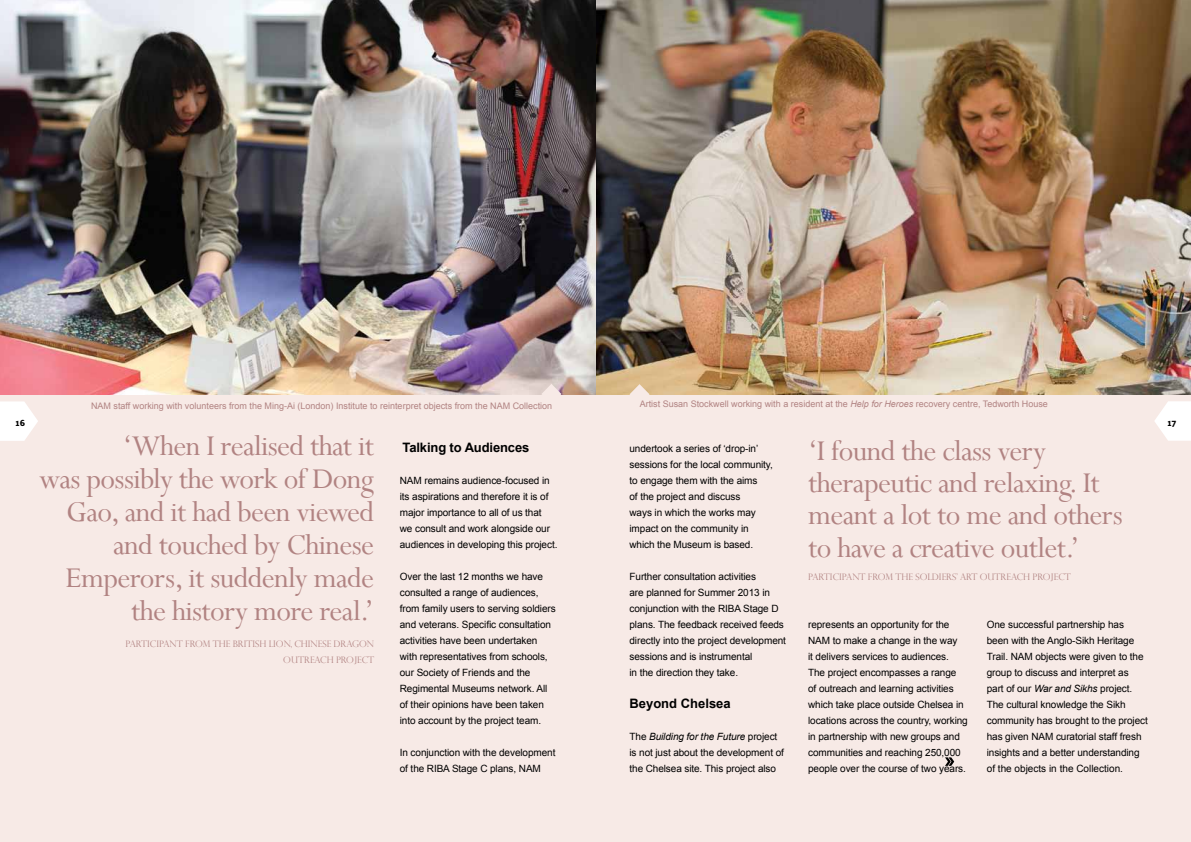
<style>
.page{position:relative;width:1191px;height:842px;background:#f7eae6}
.page>*{position:absolute;margin:0;border:0;box-sizing:border-box;transform-origin:0 0}
.t1{font:32px/33px "Perpetua";letter-spacing:-.02em;color:#b18382;text-align:right}
.t2{font:700 13px "Arial";letter-spacing:-.01em;color:#000}
.t3{font:700 12px "Surface";color:#000}
.t4{font:10px/16px "Arial";letter-spacing:-.01em;color:#000}
.t5{font:9px "Arial";color:#b18382}
.t6{font:300 9px "Perpetua Titling MT Std";color:#b18382}
.s1{font-style:italic}
</style>
<div class="page">
<img style="left:0;top:0;width:1191px;height:394px">
<svg style="left:629px;top:384px;width:20px;height:11px"></svg>
<svg style="left:945px;top:757px;width:9px;height:9px"></svg>
<svg style="left:43px;top:21px;width:10px;height:9px"></svg>
<svg style="left:541px;top:384px;width:20px;height:11px"></svg>
<svg style="left:0;top:401px;width:38px;height:40px"></svg>
<svg style="left:1155px;top:401px;width:36px;height:40px"></svg>
<p class="t3" style="left:16px;top:417px;width:11px">16</p>
<p class="t5" style="left:91px;top:400px;width:462px">NAM staff working with volunteers from the Ming-Ai (London) Institute to reinterpret objects from the NAM Collection</p>
<p class="t5" style="left:640px;top:398px;width:410px">Artist Susan Stockwell working with a resident at the <span class="s1">Help for Heroes</span> recovery centre, Tedworth House</p>
<p class="t4" style="left:629px;top:440px;width:145px">undertook a series of ‘drop-in’ sessions for the local community, to engage them with the aims<br>of the project and discuss<br>ways in which the works may impact on the community in which the Museum is based.</p>
<p class="t4" style="left:629px;top:568px;width:158px">Further consultation activities<br>are planned for Summer 2013 in conjunction with the RIBA Stage D plans. The feedback received feeds directly into the project development sessions and is instrumental<br>in the direction they take.</p>
<h2 class="t2" style="left:629px;top:695px;width:103px">Beyond Chelsea</h2>
<p class="t4" style="left:629px;top:728px;width:156px">The <span class="s1">Building for the Future</span> project is not just about the development of the Chelsea site. This project also</p>
<h1 class="t1" style="left:39px;top:428px;width:336px">‘When I realised that it<br>was possibly the work of Dong<br>Gao, and it had been viewed and touched by Chinese<br>Emperors, it suddenly made the history more real.’</h1>
<p class="t6" style="left:125px;top:638px;width:7px">PART</p>
<p class="t6" style="left:147px;top:638px;width:24px">ICIPANT</p>
<p class="t6" style="left:185px;top:638px;width:13px">FROM</p>
<p class="t6" style="left:213px;top:638px;width:104px">THE BRITISH LION, CHINESE</p>
<p class="t6" style="left:333px;top:638px;width:8px">DRA</p>
<p class="t6" style="left:352px;top:638px;width:16px">GON</p>
<p class="t6" style="left:283px;top:654px;width:22px">OUTREAC</p>
<p class="t6" style="left:327px;top:654px;width:21px">H PROJECT</p>
<h1 class="t1" style="left:808px;top:434px;width:316px;line-height:32.3px;text-align:left">‘I found the class very therapeutic and relaxing. It meant a lot to me and others to have a creative outlet.’</h1>
<p class="t6" style="left:808px;top:571px;width:7px">PART</p>
<p class="t6" style="left:830px;top:571px;width:24px">ICIPANT</p>
<p class="t6" style="left:868px;top:571px;width:13px">FROM</p>
<p class="t6" style="left:895px;top:571px;width:106px">THE SOLDIERS’ ART OUTREAC</p>
<p class="t6" style="left:1023px;top:571px;width:21px">H PROJECT</p>
<h2 class="t2" style="left:402px;top:439px;width:128px">Talking to Audiences</h2>
<p class="t4" style="left:400px;top:472px;width:157px">NAM remains audience-focused in its aspirations and therefore it is of major importance to all of us that we consult and work alongside our audiences in developing this project.</p>
<p class="t4" style="left:400px;top:568px;width:157px">Over the last 12 months we have consulted a range of audiences, from family users to serving soldiers and veterans. Specific consultation activities have been undertaken with representatives from schools, our Society of Friends and the Regimental Museums network. All of their opinions have been taken into account by the project team.</p>
<p class="t4" style="left:400px;top:744px;width:157px">In conjunction with the development of the RIBA Stage C plans, NAM</p>
<p class="t4" style="left:808px;top:616px;width:161px">represents an opportunity for the NAM to make a change in the way<br>it delivers services to audiences.<br>The project encompasses a range<br>of outreach and learning activities which take place outside Chelsea in locations across the country, working in partnership with new groups and communities and reaching 250,000 people over the course of two years.</p>
<p class="t4" style="left:986px;top:616px;width:163px">One successful partnership has been with the Anglo-Sikh Heritage Trail. NAM objects were given to the group to discuss and interpret as part of our <span class="s1">War and Sikhs</span> project.<br>The cultural knowledge the Sikh community has brought to the project has given NAM curatorial staff fresh insights and a better understanding of the objects in the Collection.</p>
<p class="t3" style="left:1167px;top:417px;width:11px">17</p>
</div>
